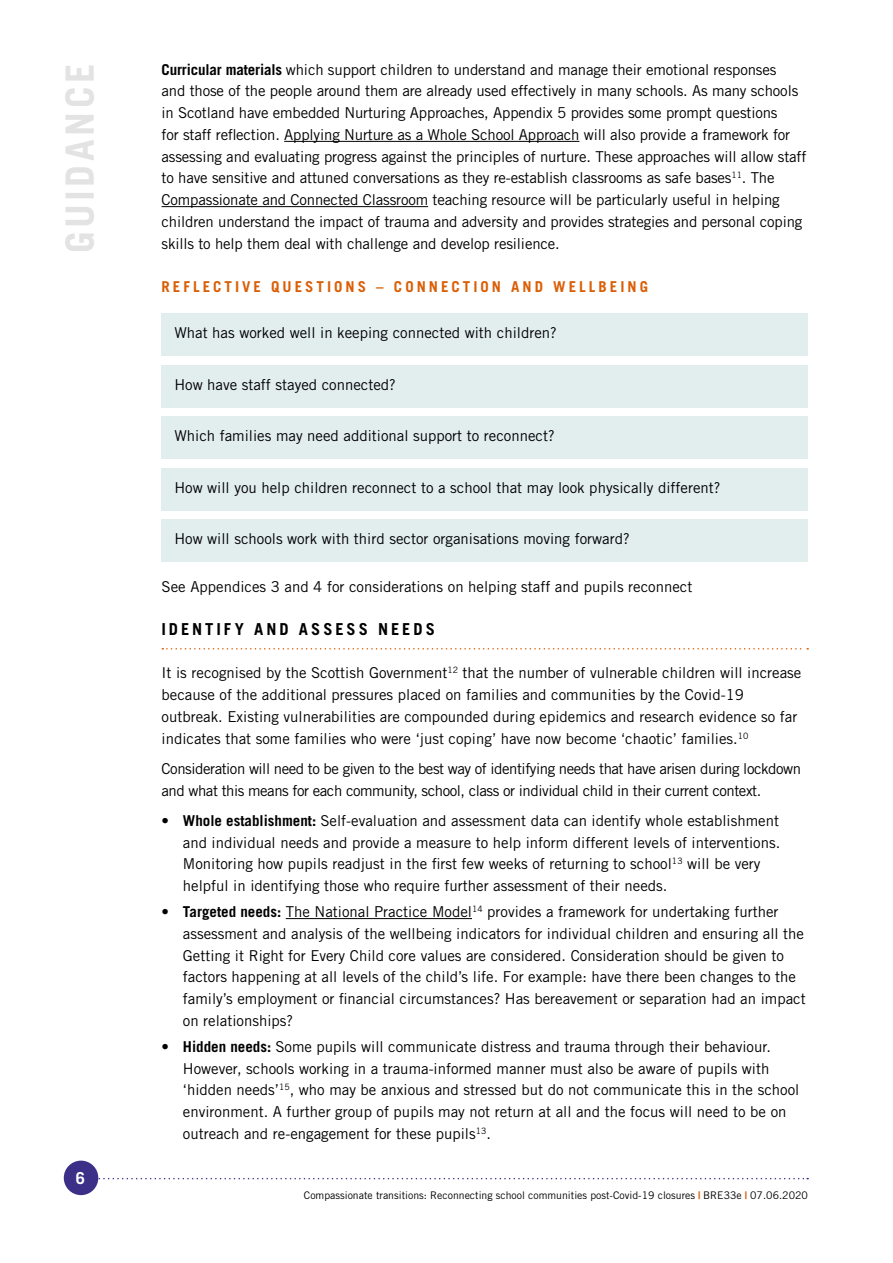
<style>
.page{position:relative;width:893px;height:1263px;background:#fff}
.page>*{position:absolute;margin:0;border:0;box-sizing:border-box;transform-origin:0 0}
.t1{font:700 39px "Trade Gothic LT Std";letter-spacing:.09em;color:#e3e3e3}
.t2{font:700 16.5px "Trade Gothic LT Std";letter-spacing:.175em;color:#000}
.t3{font:700 16.5px "Trade Gothic LT Std";color:#fff}
.t4{font:15px/21.8px "Trade Gothic LT Std";color:#000}
.t5{font:15px/21.8px "Trade Gothic LT Std";letter-spacing:-.03em;color:#000}
.t6{font:700 15px "Trade Gothic LT Std";letter-spacing:.2em;color:#da5f06}
.t7{font:10.5px "Trade Gothic LT Std";color:#000}
.s1{font-weight:700}
.s2{font-weight:700;color:#da5f06}
</style>
<div class="page">
<svg style="left:98px;top:1178px;width:710px;height:1px"></svg>
<div style="left:64px;top:1160px;width:34px;height:35px;background:#3c2f88;border-radius:50%"></div>
<hr style="left:284px;top:141px;width:295px;height:1px;background:#000">
<hr style="left:162px;top:206px;width:266px;height:1px;background:#000">
<div style="left:162px;top:313px;width:646px;height:43px;background:#e2edee"></div>
<div style="left:162px;top:365px;width:646px;height:42px;background:#e2edee"></div>
<div style="left:162px;top:416px;width:646px;height:43px;background:#e2edee"></div>
<div style="left:162px;top:468px;width:646px;height:42px;background:#e2edee"></div>
<div style="left:162px;top:519px;width:646px;height:43px;background:#e2edee"></div>
<svg style="left:162px;top:648px;width:646px;height:1px"></svg>
<hr style="left:286px;top:918px;width:186px;height:1px;background:#000">
<h1 class="t1" style="left:56px;top:253px;width:190px;rotate:-90deg">GUIDANCE</h1>
<p class="t3" style="left:76px;top:1168px;width:11px">6</p>
<p class="t4" style="left:162px;top:58px;width:646px"><span class="s1">Curricular materials</span> which support children to understand and manage their emotional responses<br>and those of the people around them are already used effectively in many schools. As many schools in Scotland have embedded Nurturing Approaches, Appendix 5 provides some prompt questions<br>for staff reflection. Applying Nurture as a Whole School Approach will also provide a framework for assessing and evaluating progress against the principles of nurture. These approaches will allow staff to have sensitive and attuned conversations as they re-establish classrooms as safe bases<sup>11</sup>. The Compassionate and Connected Classroom teaching resource will be particularly useful in helping children understand the impact of trauma and adversity and provides strategies and personal coping skills to help them deal with challenge and develop resilience.</p>
<p class="t6" style="left:162px;top:277px;width:488px">REFLECTIVE QUESTIONS – CONNECTION AND WELLBEING</p>
<p class="t4" style="left:174px;top:322px;width:384px">What has worked well in keeping connected with children?</p>
<p class="t4" style="left:174px;top:373px;width:223px">How have staff stayed connected?</p>
<p class="t4" style="left:174px;top:425px;width:382px">Which families may need additional support to reconnect?</p>
<p class="t4" style="left:174px;top:476px;width:548px">How will you help children reconnect to a school that may look physically different?</p>
<p class="t4" style="left:174px;top:528px;width:457px">How will schools work with third sector organisations moving forward?</p>
<p class="t4" style="left:162px;top:576px;width:532px">See Appendices 3 and 4 for considerations on helping staff and pupils reconnect</p>
<p class="t2" style="left:162px;top:619px;width:275px">IDENTIFY AND ASSESS NEEDS</p>
<p class="t4" style="left:162px;top:662px;width:641px">It is recognised by the Scottish Government<sup>12</sup> that the number of vulnerable children will increase because of the additional pressures placed on families and communities by the Covid-19 outbreak. Existing vulnerabilities are compounded during epidemics and research evidence so far indicates that some families who were ‘just coping’ have now become ‘chaotic’ families.<sup>10</sup></p>
<p class="t5" style="left:162px;top:757px;width:641px">Consideration will need to be given to the best way of identifying needs that have arisen during lockdown and what this means for each community, school, class or individual child in their current context.</p>
<p class="t4" style="left:183px;top:809px;width:599px;text-indent:-21px"><span class="s1">• Whole establishment:</span> Self-evaluation and assessment data can identify whole establishment and individual needs and provide a measure to help inform different levels of interventions.<br>Monitoring how pupils readjust in the first few weeks of returning to school<sup>13</sup> will be very helpful in identifying those who require further assessment of their needs.</p>
<p class="t4" style="left:183px;top:901px;width:624px;text-indent:-21px"><span class="s1">• Targeted needs:</span> The National Practice Model<sup>14</sup> provides a framework for undertaking further assessment and analysis of the wellbeing indicators for individual children and ensuring all the Getting it Right for Every Child core values are considered. Consideration should be given to factors happening at all levels of the child’s life. For example: have there been changes to the family’s employment or financial circumstances? Has bereavement or separation had an impact on relationships?</p>
<p class="t4" style="left:183px;top:1035px;width:618px;text-indent:-21px"><span class="s1">• Hidden needs:</span> Some pupils will communicate distress and trauma through their behaviour.<br>However, schools working in a trauma-informed manner must also be aware of pupils with ‘hidden needs’<sup>15</sup>, who may be anxious and stressed but do not communicate this in the school environment. A further group of pupils may not return at all and the focus will need to be on outreach and re-engagement for these pupils<sup>13</sup>.</p>
<p class="t7" style="left:304px;top:1189px;width:505px">Compassionate transitions: Reconnecting school communities post-Covid-19 closures <span class="s2">|</span> BRE33e <span class="s2">|</span> 07.06.2020</p>
</div>
